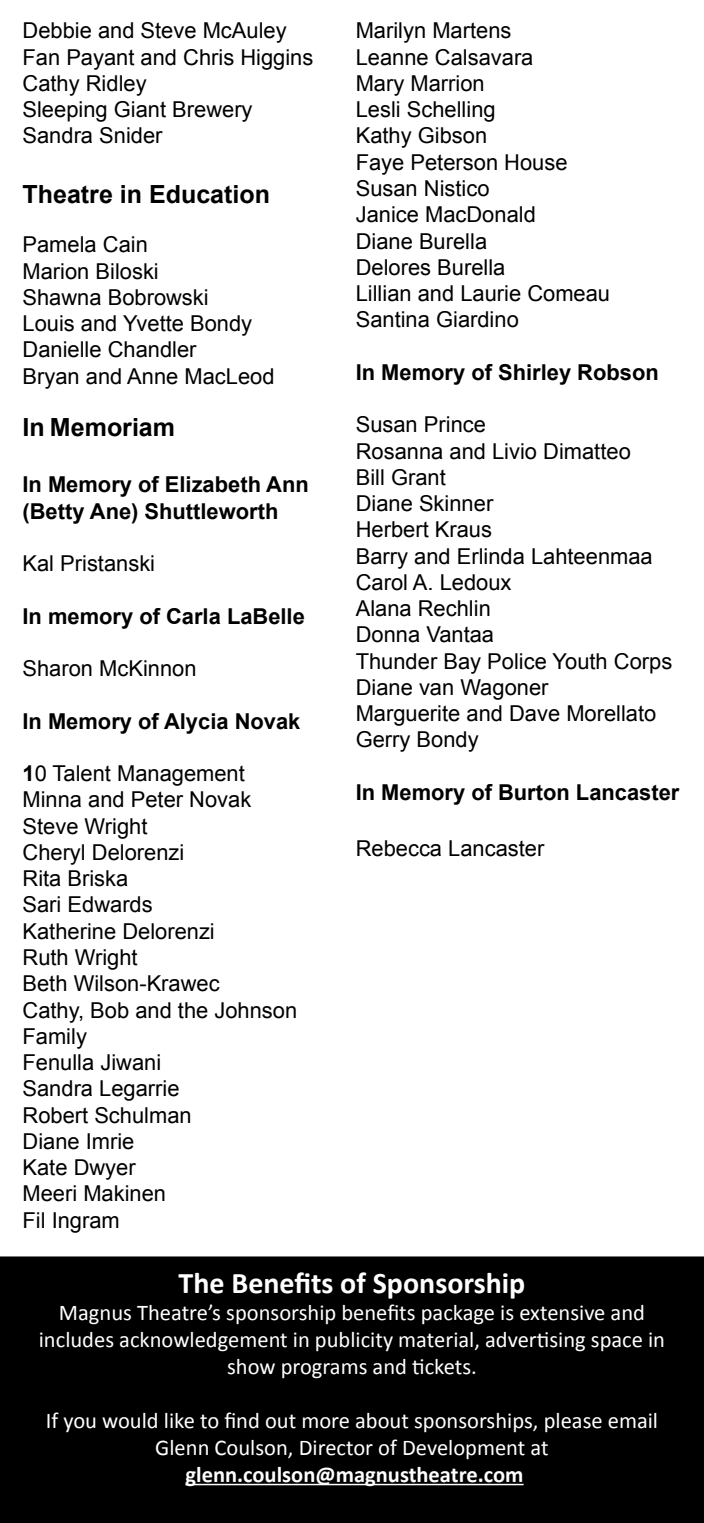
<style>
.page{position:relative;width:704px;height:1523px;background:#fff}
.page>*{position:absolute;margin:0;border:0;box-sizing:border-box;transform-origin:0 0}
.t1{font:700 30px "Calibri";color:#fff}
.t2{font:700 25px "Arial";color:#000}
.t3{font:22.5px/27px "Calibri";color:#fff;text-align:center}
.t4{font:700 22.5px "Calibri";color:#fff}
.t5{font:21.88px/26.2px "Arial";color:#000}
.t6{font:700 21.88px/26.2px "Arial";color:#000}
.s1{font-weight:700}
</style>
<div class="page">
<div style="left:0;top:1257px;width:703px;height:265px;background:#000"></div>
<div style="left:0;top:1256px;width:703px;height:266px;border:1px solid #000"></div>
<hr style="left:185px;top:1483px;width:338px;height:2px;background:#fff">
<p class="t5" style="left:22px;top:18px;width:292px">Debbie and Steve McAuley<br>Fan Payant and Chris Higgins<br>Cathy Ridley<br>Sleeping Giant Brewery<br>Sandra Snider</p>
<p class="t2" style="left:22px;top:178px;width:249px">Theatre in Education</p>
<p class="t5" style="left:22px;top:232px;width:253px">Pamela Cain<br>Marion Biloski<br>Shawna Bobrowski<br>Louis and Yvette Bondy<br>Danielle Chandler<br>Bryan and Anne MacLeod</p>
<p class="t2" style="left:22px;top:411px;width:154px">In Memoriam</p>
<p class="t6" style="left:22px;top:472px;width:288px">In Memory of Elizabeth Ann (Betty Ane) Shuttleworth</p>
<p class="t5" style="left:22px;top:550px;width:134px">Kal Pristanski</p>
<p class="t6" style="left:22px;top:603px;width:284px">In memory of Carla LaBelle</p>
<p class="t5" style="left:22px;top:655px;width:175px">Sharon McKinnon</p>
<p class="t6" style="left:22px;top:708px;width:279px">In Memory of Alycia Novak</p>
<p class="t5" style="left:22px;top:760px;width:276px"><span class="s1">1</span>0 Talent Management<br>Minna and Peter Novak<br>Steve Wright<br>Cheryl Delorenzi<br>Rita Briska<br>Sari Edwards<br>Katherine Delorenzi<br>Ruth Wright<br>Beth Wilson-Krawec<br>Cathy, Bob and the Johnson<br>Family<br>Fenulla Jiwani<br>Sandra Legarrie<br>Robert Schulman<br>Diane Imrie<br>Kate Dwyer<br>Meeri Makinen<br>Fil Ingram</p>
<p class="t5" style="left:355px;top:18px;width:256px">Marilyn Martens<br>Leanne Calsavara<br>Mary Marrion<br>Lesli Schelling<br>Kathy Gibson<br>Faye Peterson House<br>Susan Nistico<br>Janice MacDonald<br>Diane Burella<br>Delores Burella<br>Lillian and Laurie Comeau<br>Santina Giardino</p>
<p class="t6" style="left:355px;top:360px;width:304px">In Memory of Shirley Robson</p>
<p class="t5" style="left:355px;top:412px;width:318px">Susan Prince<br>Rosanna and Livio Dimatteo<br>Bill Grant<br>Diane Skinner<br>Herbert Kraus<br>Barry and Erlinda Lahteenmaa<br>Carol A. Ledoux<br>Alana Rechlin<br>Donna Vantaa<br>Thunder Bay Police Youth Corps<br>Diane van Wagoner<br>Marguerite and Dave Morellato<br>Gerry Bondy</p>
<p class="t6" style="left:355px;top:780px;width:325px">In Memory of Burton Lancaster</p>
<p class="t5" style="left:355px;top:835px;width:190px">Rebecca Lancaster</p>
<h1 class="t1" style="left:178px;top:1261px;width:348px">The Benefits of Sponsorship</h1>
<p class="t3" style="left:39px;top:1298px;width:627px">Magnus Theatre’s sponsorship benefits package is extensive and includes acknowledgement in publicity material, advertising space in show programs and tickets.</p>
<p class="t3" style="left:46px;top:1406px;width:613px">If you would like to find out more about sponsorships, please email<br>Glenn Coulson, Director of Development at</p>
<p class="t4" style="left:185px;top:1458px;width:339px">glenn.coulson@magnustheatre.com</p>
</div>
